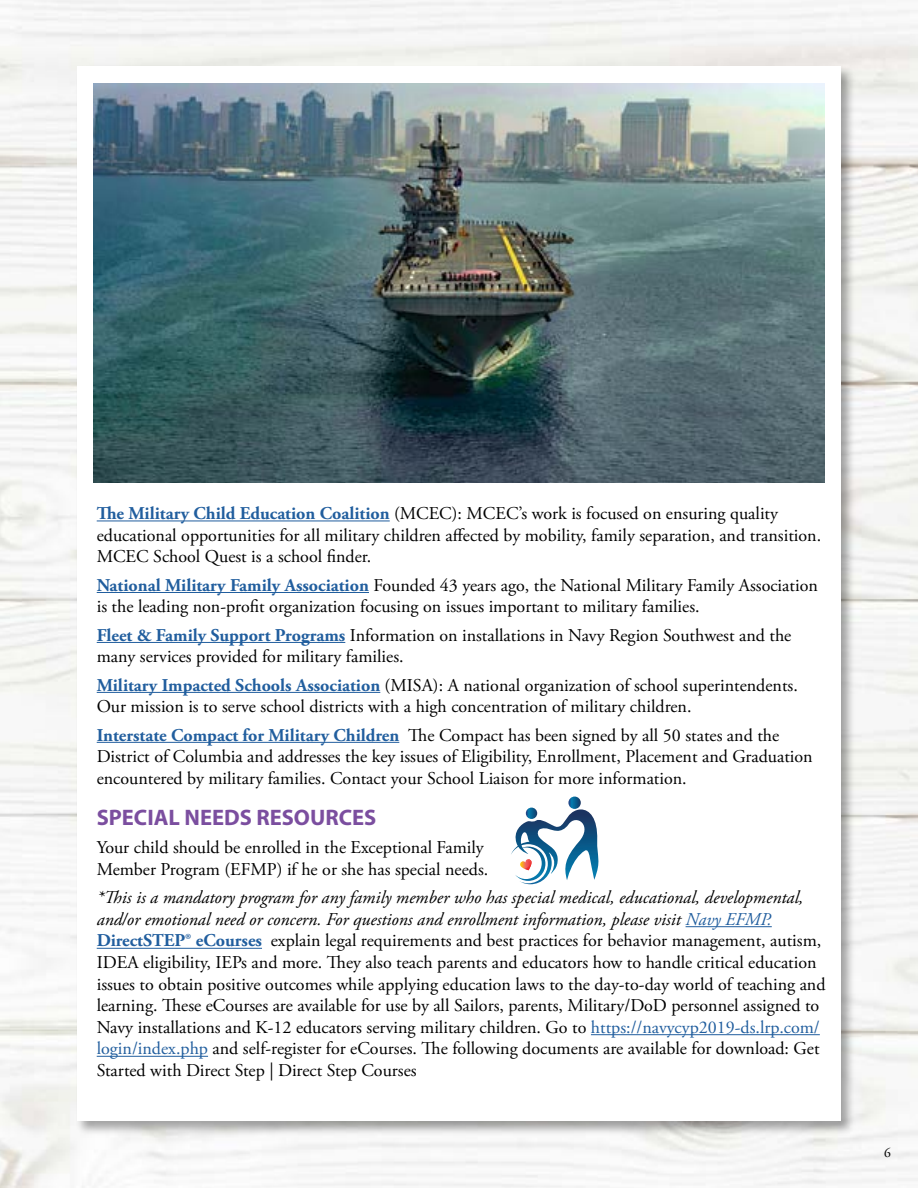
<style>
.page{position:relative;width:918px;height:1188px;background:#fff}
.page>*{position:absolute;margin:0;border:0;box-sizing:border-box;transform-origin:0 0}
.t1{font:700 22.5px "Myriad Pro";color:#7b4e9f}
.t2{font:18px/21.6px "Adobe Garamond Pro";color:#000}
.t3{font:13.5px "Adobe Garamond Pro";color:#000}
.s1{font-weight:700;color:#215e9e}
.s2{font-style:italic}
.s3{font-style:italic;color:#215e9e}
.s4{color:#215e9e}
</style>
<div class="page">
<div style="left:76px;top:65px;width:780px;height:1071px;background:#000;opacity:.35"></div>
<div style="left:77px;top:67px;width:764px;height:1054px;background:#fff"></div>
<svg style="left:511px;top:797px;width:88px;height:87px"></svg>
<img style="left:94px;top:84px;width:730px;height:399px">
<hr style="left:97px;top:520px;width:293px;height:1px;background:#215e9e">
<hr style="left:97px;top:592px;width:272px;height:1px;background:#215e9e">
<hr style="left:97px;top:642px;width:248px;height:1px;background:#215e9e">
<hr style="left:97px;top:692px;width:283px;height:1px;background:#215e9e">
<hr style="left:97px;top:742px;width:302px;height:1px;background:#215e9e">
<hr style="left:686px;top:926px;width:86px;height:1px;background:#215e9e">
<hr style="left:97px;top:948px;width:165px;height:1px;background:#215e9e">
<hr style="left:591px;top:1034px;width:229px;height:1px;background:#215e9e">
<hr style="left:97px;top:1056px;width:111px;height:1px;background:#215e9e">
<p class="t2" style="left:97px;top:503px;width:726px"><span class="s1">The Military Child Education Coalition</span> (MCEC): MCEC’s work is focused on ensuring quality educational opportunities for all military children affected by mobility, family separation, and transition.<br>MCEC School Quest is a school finder.</p>
<p class="t2" style="left:97px;top:575px;width:723px"><span class="s1">National Military Family Association</span> Founded 43 years ago, the National Military Family Association is the leading non-profit organization focusing on issues important to military families.</p>
<p class="t2" style="left:97px;top:625px;width:696px"><span class="s1">Fleet &amp; Family Support Programs</span> Information on installations in Navy Region Southwest and the many services provided for military families.</p>
<p class="t2" style="left:97px;top:675px;width:703px"><span class="s1">Military Impacted Schools Association</span> (MISA): A national organization of school superintendents.<br>Our mission is to serve school districts with a high concentration of military children.</p>
<p class="t2" style="left:97px;top:725px;width:718px"><span class="s1">Interstate Compact for Military Children</span> The Compact has been signed by all 50 states and the<br>District of Columbia and addresses the key issues of Eligibility, Enrollment, Placement and Graduation encountered by military families. Contact your School Liaison for more information.</p>
<p class="t1" style="left:97px;top:803px;width:281px">SPECIAL NEEDS RESOURCES</p>
<p class="t2" style="left:97px;top:837px;width:393px">Your child should be enrolled in the Exceptional Family<br>Member Program (EFMP) if he or she has special needs.</p>
<p class="t2" style="left:97px;top:887px;width:730px"><span class="s2">*This is a mandatory program for any family member who has special medical, educational, developmental, and/or emotional need or concern. For questions and enrollment information, please visit</span> <span class="s3">Navy EFMP.<br></span><span class="s1">DirectSTEP® eCourses</span> explain legal requirements and best practices for behavior management, autism, IDEA eligibility, IEPs and more. They also teach parents and educators how to handle critical education issues to obtain positive outcomes while applying education laws to the day-to-day world of teaching and learning. These eCourses are available for use by all Sailors, parents, Military/DoD personnel assigned to Navy installations and K-12 educators serving military children. Go to <span class="s4">https://navycyp2019-ds.lrp.com/ login/index.php</span> and self-register for eCourses. The following documents are available for download: Get Started with Direct Step | Direct Step Courses</p>
<p class="t3" style="left:884px;top:1145px;width:8px">6</p>
</div>
